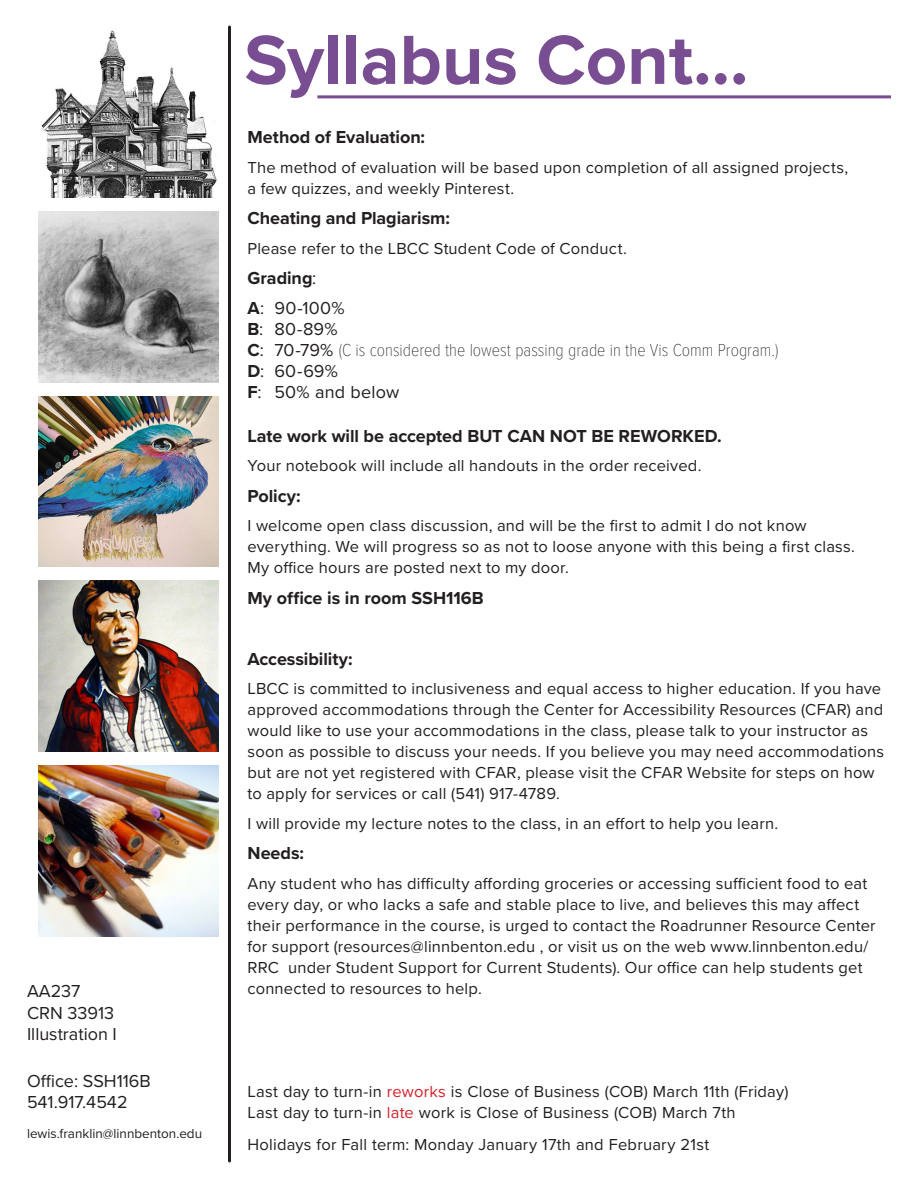
<style>
.page{position:relative;width:918px;height:1188px;background:#fff}
.page>*{position:absolute;margin:0;border:0;box-sizing:border-box;transform-origin:0 0}
.t1{font:700 72px "Proxima Nova";color:#784d91}
.Sub_Head_proxima{font:700 18px "Proxima Nova";letter-spacing:-.005em;color:#231f20}
.t2{font:18px/21.6px "Proxima Nova";color:#231f20}
.t3{font:100 18px "Proxima Nova Cond";color:#231f20}
.Body_proxima{font:16.5px/21px "Proxima Nova";letter-spacing:.015em;color:#231f20}
.t4{font:13.5px "Proxima Nova";color:#231f20}
.s1{font-weight:400}
.s2{font-weight:700}
.s3{font-family:"Proxima Nova";font-weight:700}
.s4{font-family:"Proxima Nova";font-weight:400}
.s5{color:#d1232a}
</style>
<div class="page">
<hr style="left:228px;top:27px;width:3px;height:1134px;background:#231f20">
<img style="left:38px;top:765px;width:180px;height:171px">
<img style="left:38px;top:212px;width:180px;height:170px">
<img style="left:38px;top:396px;width:180px;height:171px">
<img style="left:38px;top:581px;width:180px;height:171px">
<img style="left:41px;top:30px;width:176px;height:168px">
<hr style="left:317px;top:95px;width:574px;height:3px;background:#784d91">
<p class="t2" style="left:27px;top:979px;width:91px">AA237<br>CRN 33913<br>Illustration I</p>
<p class="t2" style="left:27px;top:1069px;width:125px">Office: SSH116B<br>541.917.4542</p>
<p class="t4" style="left:27px;top:1124px;width:177px">lewis.franklin@linnbenton.edu</p>
<p class="t1" style="left:244px;top:6px;width:505px">Syllabus Cont...</p>
<p class="Sub_Head_proxima" style="left:248px;top:124px;width:179px">Method of Evaluation:</p>
<p class="Body_proxima" style="left:248px;top:156px;width:602px">The method of evaluation will be based upon completion of all assigned projects, a few quizzes, and weekly Pinterest.</p>
<p class="Sub_Head_proxima" style="left:248px;top:205px;width:204px">Cheating and Plagiarism:</p>
<p class="Body_proxima" style="left:248px;top:237px;width:381px">Please refer to the LBCC Student Code of Conduct.</p>
<p class="Sub_Head_proxima" style="left:248px;top:265px;width:70px">Grading<span class="s1">:</span></p>
<p class="t2" style="left:248px;top:296px;width:99px"><span class="s2">A</span>: 90-100%</p>
<p class="t2" style="left:248px;top:317px;width:92px"><span class="s2">B</span>: 80-89%</p>
<p class="t3" style="left:248px;top:337px;width:533px"><span class="s3">C</span><span class="s4">: 70-79%</span> (C is considered the lowest passing grade in the Vis Comm Program.)</p>
<p class="t2" style="left:248px;top:360px;width:92px"><span class="s2">D</span>: 60-69%</p>
<p class="t2" style="left:248px;top:381px;width:153px"><span class="s2">F</span>: 50% and below</p>
<p class="Sub_Head_proxima" style="left:248px;top:422px;width:476px">Late work will be accepted BUT CAN NOT BE REWORKED.</p>
<p class="Body_proxima" style="left:248px;top:454px;width:455px">Your notebook will include all handouts in the order received.</p>
<p class="Sub_Head_proxima" style="left:248px;top:482px;width:55px">Policy:</p>
<p class="Body_proxima" style="left:248px;top:514px;width:609px">I welcome open class discussion, and will be the first to admit I do not know everything. We will progress so as not to loose anyone with this being a first class.<br>My office hours are posted next to my door.</p>
<p class="Sub_Head_proxima" style="left:248px;top:584px;width:238px">My office is in room SSH116B</p>
<p class="Sub_Head_proxima" style="left:248px;top:646px;width:107px">Accessibility:</p>
<p class="Body_proxima" style="left:248px;top:678px;width:638px">LBCC is committed to inclusiveness and equal access to higher education. If you have approved accommodations through the Center for Accessibility Resources (CFAR) and would like to use your accommodations in the class, please talk to your instructor as soon as possible to discuss your needs. If you believe you may need accommodations but are not yet registered with CFAR, please visit the CFAR Website for steps on how to apply for services or call (541) 917-4789.</p>
<p class="Body_proxima" style="left:248px;top:812px;width:532px">I will provide my lecture notes to the class, in an effort to help you learn.</p>
<p class="Sub_Head_proxima" style="left:247px;top:840px;width:58px">Needs:</p>
<p class="Body_proxima" style="left:247px;top:872px;width:630px">Any student who has difficulty affording groceries or accessing sufficient food to eat every day, or who lacks a safe and stable place to live, and believes this may affect their performance in the course, is urged to contact the Roadrunner Resource Center for support (resources@linnbenton.edu , or visit us on the web www.linnbenton.edu/ RRC under Student Support for Current Students). Our office can help students get connected to resources to help.</p>
<p class="Body_proxima" style="left:247px;top:1080px;width:543px">Last day to turn-in <span class="s5">reworks</span> is Close of Business (COB) March 11th (Friday)<br>Last day to turn-in <span class="s5">late</span> work is Close of Business (COB) March 7th</p>
<p class="Body_proxima" style="left:247px;top:1133px;width:463px">Holidays for Fall term: Monday January 17th and February 21st</p>
</div>
